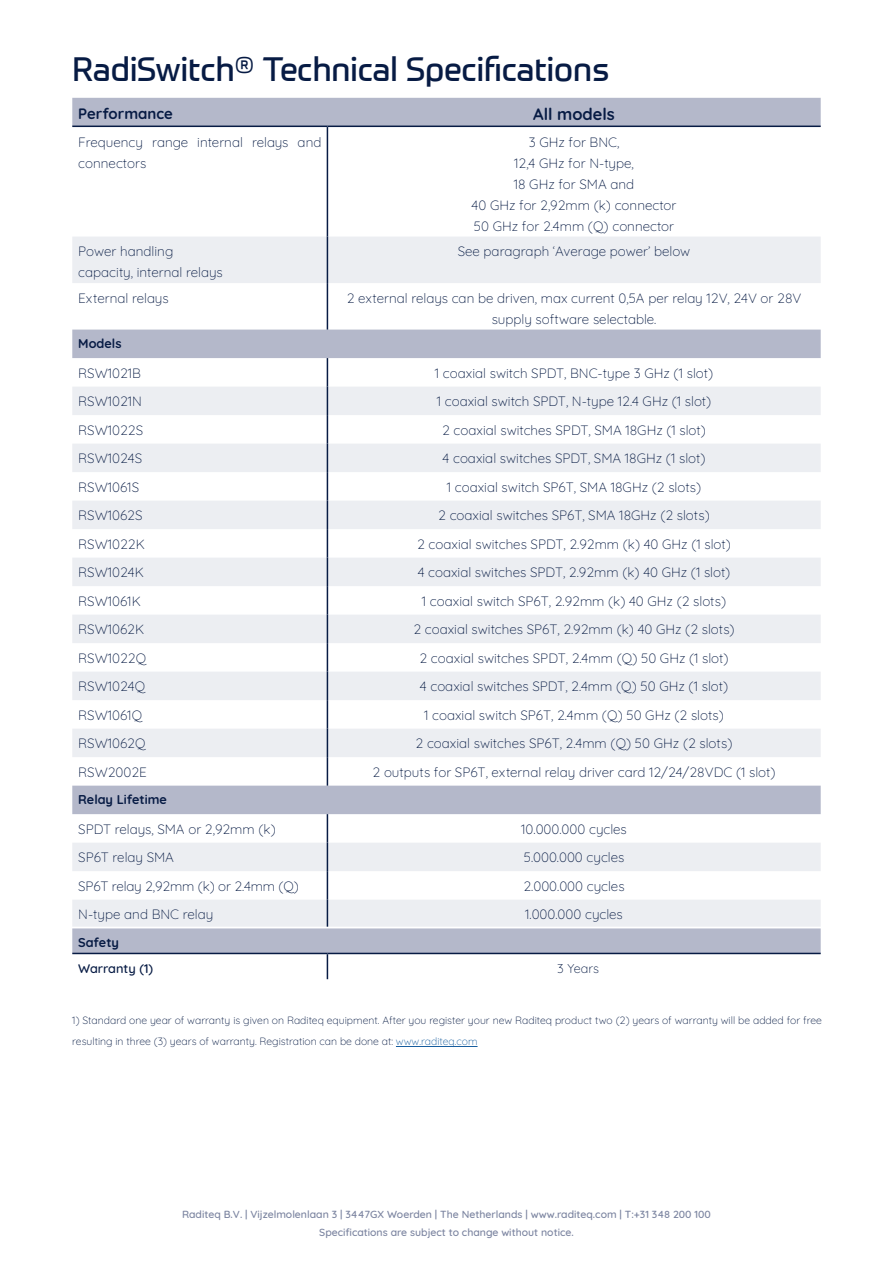
<style>
.page{position:relative;width:893px;height:1263px;background:#fff}
.page>*{position:absolute;margin:0;border:0;box-sizing:border-box;transform-origin:0 0}
.Binnen__Subtitel{font:33px "Prometo";color:#071b44}
.t1{font:700 16.5px "Quicksand";color:#071b44}
.t2{font:700 15px "Quicksand";color:#071b44}
.t3{font:13.5px/21px "Quicksand";color:#071b44}
.t4{font:700 12.75px "Quicksand";color:#071b44}
.t5{font:500 12.75px "Quicksand";color:#071b44}
.t6{font:12.75px "Quicksand";color:#071b44}
.t7{font:10.5px/21px "Quicksand";color:#071b44}
.t8{font:500 10.5px "Quicksand";color:#7b84a0}
.s1{font-weight:300}
.s2{color:#175d9e}
</style>
<div class="page">
<div style="left:72px;top:98px;width:749px;height:28px;background:#b4b8ca"></div>
<svg style="left:72px;top:237px;width:749px;height:93px;fill:#eceef2"></svg>
<svg style="left:72px;top:330px;width:749px;height:484px"></svg>
<hr style="left:72px;top:126px;width:255px;height:1px;background:#071b44">
<hr style="left:327px;top:126px;width:494px;height:1px;background:#071b44">
<hr style="left:327px;top:127px;width:1px;height:110px;background:#071b44">
<hr style="left:327px;top:237px;width:1px;height:46px;background:#071b44">
<hr style="left:327px;top:283px;width:1px;height:47px;background:#071b44">
<svg style="left:327px;top:358px;width:1px;height:428px"></svg>
<hr style="left:396px;top:1046px;width:82px;height:1px;background:#175d9e">
<svg style="left:72px;top:814px;width:749px;height:165px"></svg>
<p class="Binnen__Subtitel" style="left:72px;top:49px;width:539px">RadiSwitch<span class="s1">®</span> Technical Specifications</p>
<p class="t2" style="left:78px;top:101px;width:96px">Performance</p>
<p class="t1" style="left:533px;top:101px;width:83px">All models</p>
<p class="t3" style="left:78px;top:130px;width:245px">Frequency range internal relays and connectors</p>
<p class="t3" style="left:529px;top:130px;width:92px">3 GHz for BNC,</p>
<p class="t3" style="left:514px;top:151px;width:121px">12,4 GHz for N-type,</p>
<p class="t3" style="left:514px;top:172px;width:122px">18 GHz for SMA and</p>
<p class="t3" style="left:472px;top:193px;width:206px">40 GHz for 2,92mm (k) connector</p>
<p class="t3" style="left:474px;top:214px;width:202px">50 GHz for 2.4mm (Q) connector</p>
<p class="t3" style="left:78px;top:239px;width:97px">Power handling</p>
<p class="t3" style="left:78px;top:260px;width:146px">capacity, internal relays</p>
<p class="t3" style="left:458px;top:239px;width:234px">See paragraph ‘Average power’ below</p>
<p class="t3" style="left:78px;top:286px;width:92px">External relays</p>
<p class="t3" style="left:347px;top:286px;width:456px;text-align:center">2 external relays can be driven, max current 0,5A per relay 12V, 24V or 28V supply software selectable.</p>
<p class="t4" style="left:78px;top:333px;width:45px">Models</p>
<p class="t3" style="left:78px;top:361px;width:64px">RSW1021B</p>
<p class="t3" style="left:435px;top:361px;width:280px">1 coaxial switch SPDT, BNC-type 3 GHz (1 slot)</p>
<p class="t3" style="left:78px;top:389px;width:65px">RSW1021N</p>
<p class="t3" style="left:437px;top:389px;width:276px">1 coaxial switch SPDT, N-type 12.4 GHz (1 slot)</p>
<p class="t3" style="left:78px;top:418px;width:66px">RSW1022S</p>
<p class="t3" style="left:442px;top:418px;width:265px">2 coaxial switches SPDT, SMA 18GHz (1 slot)</p>
<p class="t3" style="left:78px;top:446px;width:65px">RSW1024S</p>
<p class="t3" style="left:443px;top:446px;width:264px">4 coaxial switches SPDT, SMA 18GHz (1 slot)</p>
<p class="t3" style="left:78px;top:475px;width:62px">RSW1061S</p>
<p class="t3" style="left:447px;top:475px;width:256px">1 coaxial switch SP6T, SMA 18GHz (2 slots)</p>
<p class="t3" style="left:78px;top:503px;width:66px">RSW1062S</p>
<p class="t3" style="left:438px;top:503px;width:273px">2 coaxial switches SP6T, SMA 18GHz (2 slots)</p>
<p class="t3" style="left:78px;top:532px;width:68px">RSW1022K</p>
<p class="t3" style="left:417px;top:532px;width:315px">2 coaxial switches SPDT, 2.92mm (k) 40 GHz (1 slot)</p>
<p class="t3" style="left:78px;top:560px;width:67px">RSW1024K</p>
<p class="t3" style="left:418px;top:560px;width:314px">4 coaxial switches SPDT, 2.92mm (k) 40 GHz (1 slot)</p>
<p class="t3" style="left:78px;top:589px;width:64px">RSW1061K</p>
<p class="t3" style="left:422px;top:589px;width:306px">1 coaxial switch SP6T, 2.92mm (k) 40 GHz (2 slots)</p>
<p class="t3" style="left:78px;top:617px;width:68px">RSW1062K</p>
<p class="t3" style="left:413px;top:617px;width:323px">2 coaxial switches SP6T, 2.92mm (k) 40 GHz (2 slots)</p>
<p class="t3" style="left:78px;top:646px;width:69px">RSW1022Q</p>
<p class="t3" style="left:419px;top:646px;width:311px">2 coaxial switches SPDT, 2.4mm (Q) 50 GHz (1 slot)</p>
<p class="t3" style="left:78px;top:674px;width:69px">RSW1024Q</p>
<p class="t3" style="left:420px;top:674px;width:310px">4 coaxial switches SPDT, 2.4mm (Q) 50 GHz (1 slot)</p>
<p class="t3" style="left:78px;top:703px;width:65px">RSW1061Q</p>
<p class="t3" style="left:424px;top:703px;width:301px">1 coaxial switch SP6T, 2.4mm (Q) 50 GHz (2 slots)</p>
<p class="t3" style="left:78px;top:731px;width:69px">RSW1062Q</p>
<p class="t3" style="left:416px;top:731px;width:318px">2 coaxial switches SP6T, 2.4mm (Q) 50 GHz (2 slots)</p>
<p class="t3" style="left:78px;top:760px;width:70px">RSW2002E</p>
<p class="t3" style="left:373px;top:760px;width:404px">2 outputs for SP6T, external relay driver card 12/24/28VDC (1 slot)</p>
<p class="t4" style="left:78px;top:789px;width:90px">Relay Lifetime</p>
<p class="t3" style="left:78px;top:817px;width:199px">SPDT relays, SMA or 2,92mm (k)</p>
<p class="t3" style="left:521px;top:817px;width:107px">10.000.000 cycles</p>
<p class="t3" style="left:78px;top:845px;width:97px">SP6T relay SMA</p>
<p class="t3" style="left:524px;top:845px;width:102px">5.000.000 cycles</p>
<p class="t3" style="left:78px;top:874px;width:222px">SP6T relay 2,92mm (k) or 2.4mm (Q)</p>
<p class="t3" style="left:523px;top:874px;width:103px">2.000.000 cycles</p>
<p class="t3" style="left:78px;top:902px;width:136px">N-type and BNC relay</p>
<p class="t3" style="left:525px;top:902px;width:99px">1.000.000 cycles</p>
<p class="t4" style="left:78px;top:932px;width:42px">Safety</p>
<p class="t5" style="left:78px;top:958px;width:77px">Warranty (1)</p>
<p class="t6" style="left:557px;top:958px;width:43px">3 Years</p>
<p class="t7" style="left:72px;top:1009px;width:751px">1) Standard one year of warranty is given on Raditeq equipment. After you register your new Raditeq product two (2) years of warranty will be added for free resulting in three (3) years of warranty. Registration can be done at: <span class="s2">www.raditeq.com</span></p>
<p class="t8" style="left:182px;top:1205px;width:530px">Raditeq B.V. | Vijzelmolenlaan 3 | 3447GX Woerden | The Netherlands | www.raditeq.com | T:+31 348 200 100</p>
<p class="t8" style="left:319px;top:1223px;width:256px">Specifications are subject to change without notice.</p>
</div>
